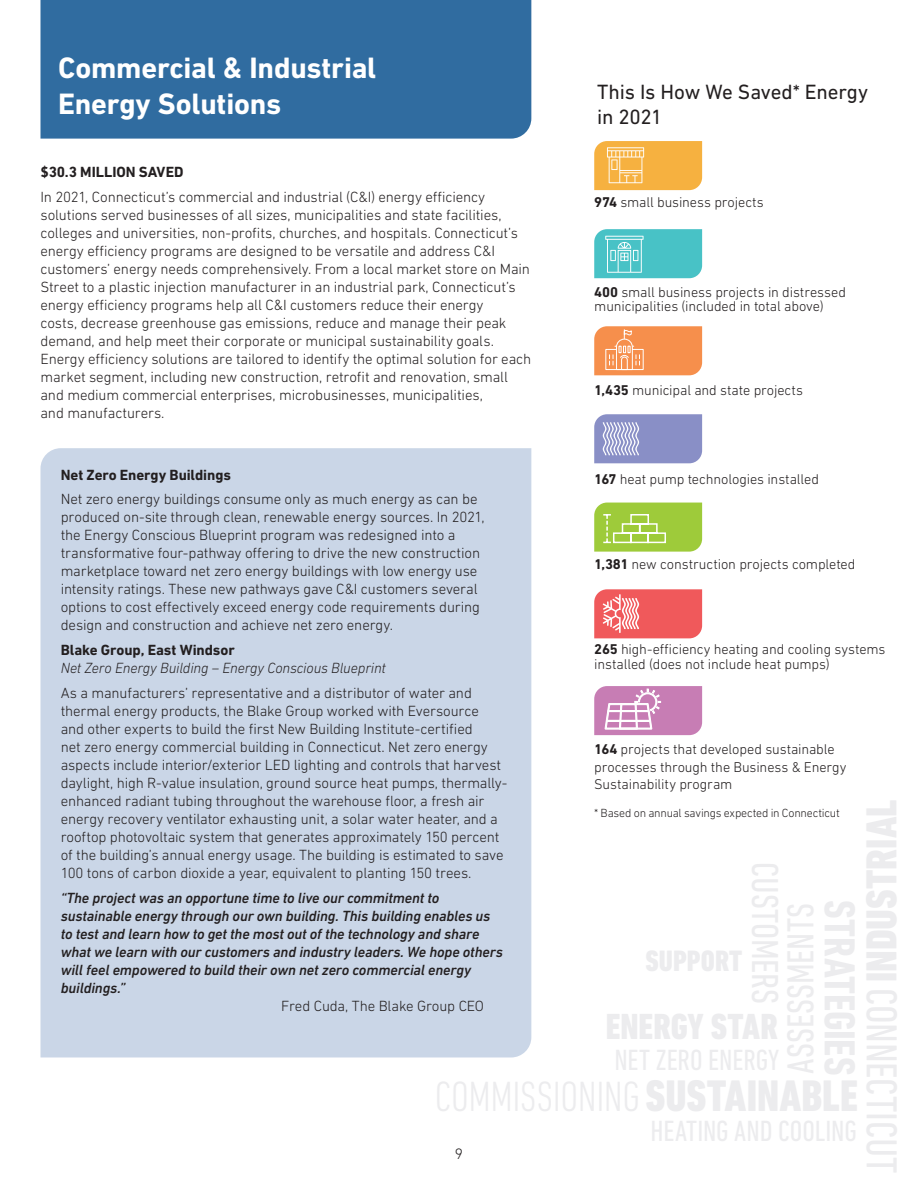
<style>
.page{position:relative;width:918px;height:1188px;background:#fff}
.page>*{position:absolute;margin:0;border:0;box-sizing:border-box;transform-origin:0 0}
.t1{font:700 30px/36px "DIN Next LT Pro";letter-spacing:-.005em;color:#fff}
.t2{font:21px/25.2px "DIN Next LT Pro";letter-spacing:-.01em;color:#231f20}
.t3{font:300 15.3px "DIN Next LT Pro";color:#231f20}
.t4{font:300 15px/18px "DIN Next LT Pro";letter-spacing:-.01em;color:#231f20}
.t5{font:italic 500 15px/18px "DIN Next LT Pro";letter-spacing:-.01em;color:#231f20}
.t6{font:italic 300 15px/18px "DIN Next LT Pro";letter-spacing:-.01em;color:#231f20}
.t7{font:700 15px "DIN Next LT Pro";letter-spacing:-.005em;color:#231f20}
.t8{font:300 14.4px/14.4px "DIN Next LT Pro";letter-spacing:-.005em;color:#231f20}
.Footnotes{font:300 12px "DIN Next LT Pro";letter-spacing:-.02em;color:#231f20}
.s1{font-weight:700;font-style:normal}
.s2{font-weight:700}
</style>
<div class="page">
<div style="left:40px;top:0;width:491px;height:139px;background:#306ca0"></div>
<div style="left:40px;top:448px;width:491px;height:609px;background:#cad6e7"></div>
<svg style="left:594px;top:229px;width:108px;height:49px;background:#57c7ca"></svg>
<svg style="left:594px;top:141px;width:108px;height:49px;background:#f6b74f"></svg>
<svg style="left:594px;top:326px;width:108px;height:49px;background:#f6985a"></svg>
<svg style="left:594px;top:589px;width:108px;height:49px;background:#f16b6d"></svg>
<svg style="left:594px;top:686px;width:108px;height:50px;background:#cf91c0"></svg>
<svg style="left:594px;top:414px;width:108px;height:49px;background:#959acb"></svg>
<svg style="left:594px;top:503px;width:108px;height:49px;background:#a8d04e"></svg>
<p class="t1" style="left:58px;top:49px;width:320px">Commercial &amp; Industrial<br>Energy Solutions</p>
<p class="t7" style="left:40px;top:163px;width:145px">$30.3 MILLION SAVED</p>
<p class="t4" style="left:40px;top:187px;width:492px">In 2021, Connecticut’s commercial and industrial (C&amp;I) energy efficiency solutions served businesses of all sizes, municipalities and state facilities, colleges and universities, non-profits, churches, and hospitals. Connecticut’s energy efficiency programs are designed to be versatile and address C&amp;I customers’ energy needs comprehensively. From a local market store on Main Street to a plastic injection manufacturer in an industrial park, Connecticut’s energy efficiency programs help all C&amp;I customers reduce their energy<br>costs, decrease greenhouse gas emissions, reduce and manage their peak demand, and help meet their corporate or municipal sustainability goals.<br>Energy efficiency solutions are tailored to identify the optimal solution for each market segment, including new construction, retrofit and renovation, small and medium commercial enterprises, microbusinesses, municipalities,<br>and manufacturers.</p>
<p class="t7" style="left:61px;top:466px;width:172px">Net Zero Energy Buildings</p>
<p class="t4" style="left:61px;top:490px;width:426px">Net zero energy buildings consume only as much energy as can be produced on-site through clean, renewable energy sources. In 2021, the Energy Conscious Blueprint program was redesigned into a transformative four-pathway offering to drive the new construction marketplace toward net zero energy buildings with low energy use intensity ratings. These new pathways gave C&amp;I customers several options to cost effectively exceed energy code requirements during design and construction and achieve net zero energy.</p>
<p class="t6" style="left:61px;top:641px;width:327px"><span class="s1">Blake Group, East Windsor<br></span>Net Zero Energy Building – Energy Conscious Blueprint</p>
<p class="t4" style="left:61px;top:684px;width:448px">As a manufacturers’ representative and a distributor of water and thermal energy products, the Blake Group worked with Eversource<br>and other experts to build the first New Building Institute-certified<br>net zero energy commercial building in Connecticut. Net zero energy aspects include interior/exterior LED lighting and controls that harvest daylight, high R-value insulation, ground source heat pumps, thermally&shy;enhanced radiant tubing throughout the warehouse floor, a fresh air energy recovery ventilator exhausting unit, a solar water heater, and a rooftop photovoltaic system that generates approximately 150 percent of the building’s annual energy usage. The building is estimated to save 100 tons of carbon dioxide a year, equivalent to planting 150 trees.</p>
<p class="t5" style="left:61px;top:888px;width:444px">“The project was an opportune time to live our commitment to sustainable energy through our own building. This building enables us to test and learn how to get the most out of the technology and share what we learn with our customers and industry leaders. We hope others will feel empowered to build their own net zero commercial energy buildings.”</p>
<p class="t4" style="left:281px;top:996px;width:204px">Fred Cuda, The Blake Group CEO</p>
<p class="t3" style="left:455px;top:1145px;width:10px">9</p>
<p class="t2" style="left:597px;top:79px;width:272px">This Is How We Saved* Energy in 2021</p>
<p class="t8" style="left:594px;top:195px;width:171px"><span class="s2">974</span> small business projects</p>
<p class="t8" style="left:594px;top:285px;width:253px"><span class="s2">400</span> small business projects in distressed municipalities (included in total above)</p>
<p class="t8" style="left:594px;top:383px;width:210px"><span class="s2">1,435</span> municipal and state projects</p>
<p class="t8" style="left:594px;top:472px;width:226px"><span class="s2">167</span> heat pump technologies installed</p>
<p class="t8" style="left:594px;top:557px;width:263px"><span class="s2">1,381</span> new construction projects completed</p>
<p class="t8" style="left:594px;top:642px;width:293px"><span class="s2">265</span> high-efficiency heating and cooling systems installed (does not include heat pumps)</p>
<p class="t8" style="left:594px;top:740px;width:254px;line-height:17.4px"><span class="s2">164</span> projects that developed sustainable processes through the Business &amp; Energy<br>Sustainability program</p>
<p class="Footnotes" style="left:594px;top:806px;width:247px">* Based on annual savings expected in Connecticut</p>
</div>
